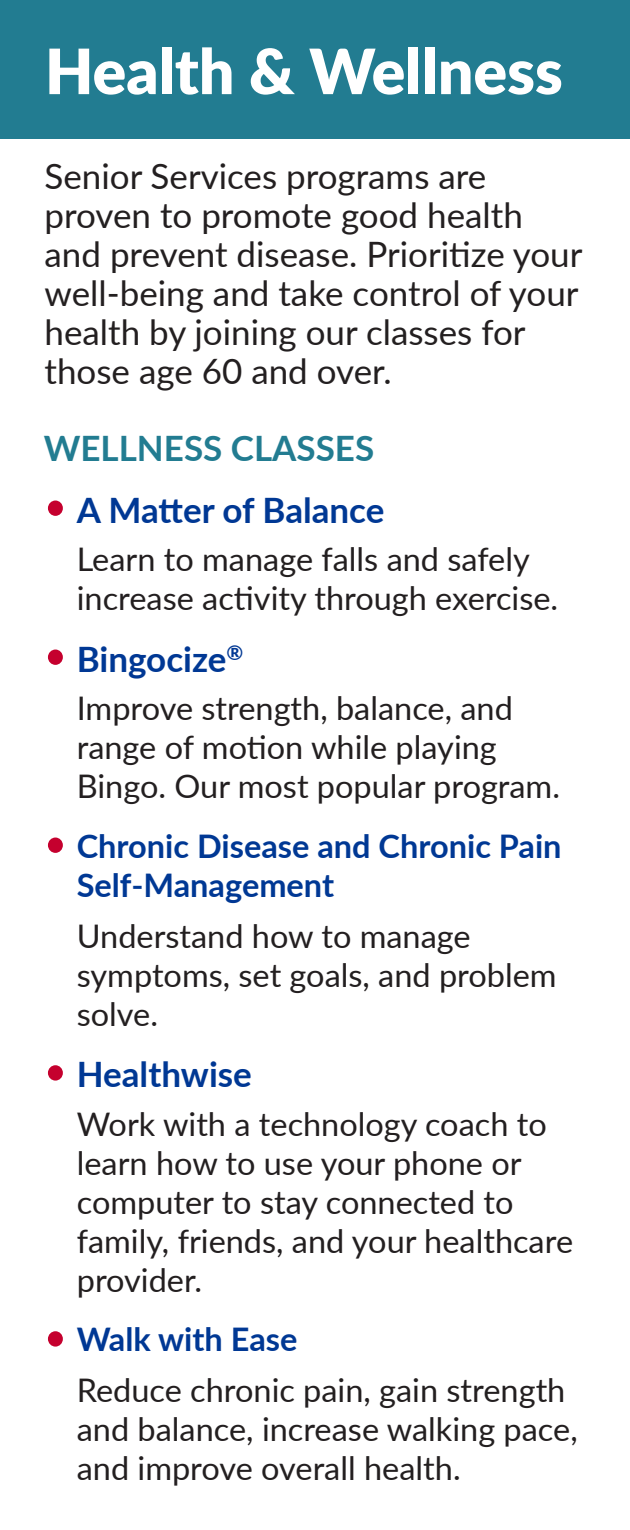
<style>
.page{position:relative;width:630px;height:1530px;background:#fff}
.page>*{position:absolute;margin:0;border:0;box-sizing:border-box;transform-origin:0 0}
.t1{font:900 62.5px "Lato";color:#fff}
.t2{font:57.5px "Minion Pro";color:#c5002e}
.t3{font:35px/39px "Lato";color:#231f20}
.t4{font:700 35px "Lato";color:#003894}
.t5{font:700 35px "Lato";color:#227c91}
.t6{font:32.5px/39px "Lato";color:#231f20}
.t7{font:700 32.5px/39px "Lato";color:#003894}
</style>
<div class="page">
<div style="left:0;top:0;width:630px;height:138px;background:#227c91"></div>
<p class="t1" style="left:45px;top:24px;width:519px">Health &amp; Wellness</p>
<p class="t3" style="left:45px;top:155px;width:539px">Senior Services programs are proven to promote good health and prevent disease. Prioritize your well-being and take control of your health by joining our classes for those age 60 and over.</p>
<p class="t5" style="left:44px;top:422px;width:332px">WELLNESS CLASSES</p>
<p class="t2" style="left:44px;top:464px;width:24px">•</p>
<p class="t4" style="left:77px;top:484px;width:309px">A Matter of Balance</p>
<p class="t6" style="left:77px;top:539px;width:483px">Learn to manage falls and safely increase activity through exercise.</p>
<p class="t2" style="left:44px;top:613px;width:24px">•</p>
<p class="t4" style="left:77px;top:633px;width:168px">Bingocize<sup>®</sup></p>
<p class="t6" style="left:77px;top:687px;width:485px">Improve strength, balance, and range of motion while playing<br>Bingo. Our most popular program.</p>
<p class="t2" style="left:44px;top:801px;width:24px">•</p>
<p class="t7" style="left:77px;top:825px;width:486px">Chronic Disease and Chronic Pain<br>Self-Management</p>
<p class="t6" style="left:77px;top:915px;width:481px">Understand how to manage symptoms, set goals, and problem solve.</p>
<p class="t2" style="left:44px;top:1029px;width:24px">•</p>
<p class="t4" style="left:77px;top:1049px;width:177px">Healthwise</p>
<p class="t6" style="left:77px;top:1103px;width:498px">Work with a technology coach to learn how to use your phone or computer to stay connected to family, friends, and your healthcare provider.</p>
<p class="t2" style="left:44px;top:1295px;width:24px">•</p>
<p class="t7" style="left:77px;top:1318px;width:222px">Walk with Ease</p>
<p class="t6" style="left:77px;top:1369px;width:502px">Reduce chronic pain, gain strength and balance, increase walking pace, and improve overall health.</p>
</div>
